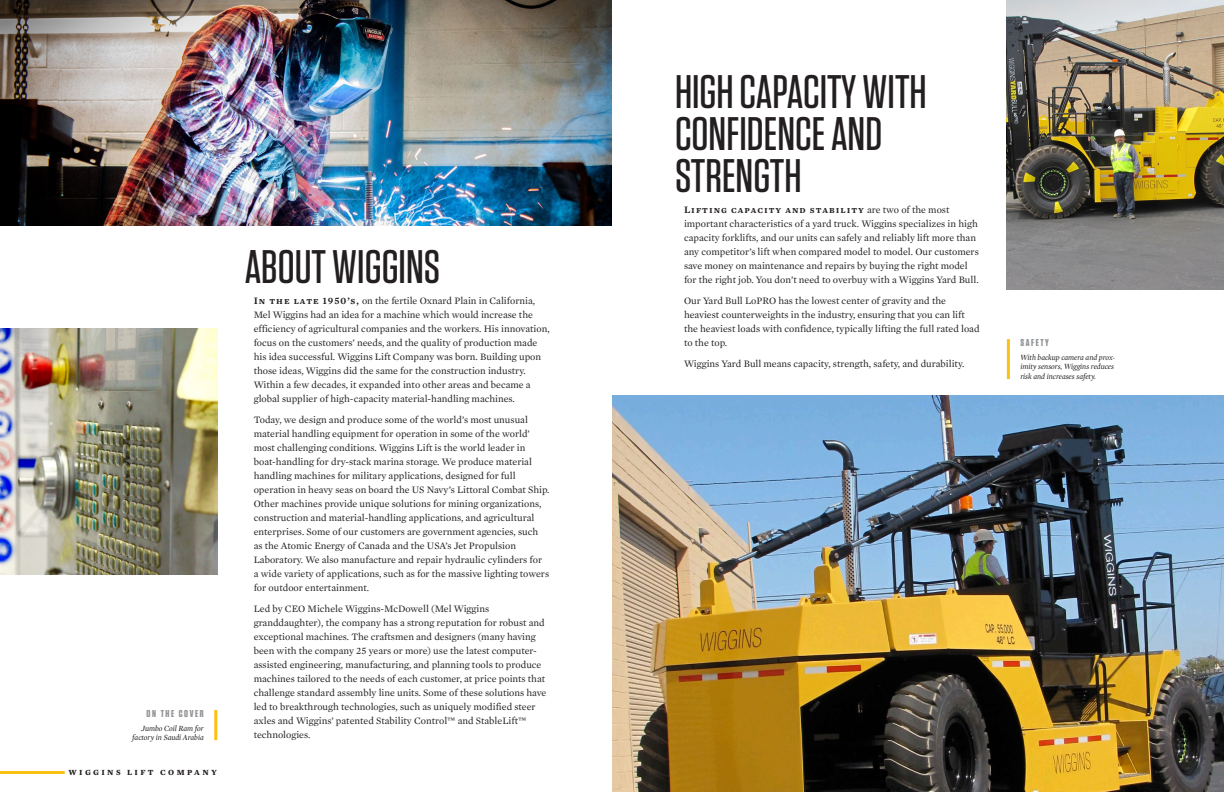
<style>
.page{position:relative;width:1224px;height:792px;background:#fff}
.page>*{position:absolute;margin:0;border:0;box-sizing:border-box;transform-origin:0 0}
.WLC_Header_1{font:500 47px/42px "Tungsten";color:#231f20}
.WLC_Primary_Body{font:10px/14px "Mercury Text G1";color:#231f20}
.WLC_Caption_Header_R{font:700 10px "Tungsten";letter-spacing:.16em;color:#939598}
.WLC_Caption_Header_L{font:700 10px "Tungsten";letter-spacing:.16em;color:#939598}
.WLC_Caption_Left{font:italic 8px/9.3px "Mercury Display";color:#231f20}
.WLC_Caption_Right{font:italic 8px/9px "Mercury Display";color:#231f20;text-align:right}
.t1{font:700 8px "Mercury Text G3";letter-spacing:.3em;color:#231f20}
.s1{font-family:"Mercury Text G1 Semibold SC"}
</style>
<div class="page">
<hr style="left:0;top:771px;width:65px;height:3px;background:#fbc112">
<img style="left:1007px;top:0;width:217px;height:290px">
<hr style="left:214px;top:710px;width:3px;height:30px;background:#fbc112">
<img style="left:612px;top:395px;width:612px;height:397px">
<img style="left:0;top:0;width:612px;height:225px">
<img style="left:0;top:328px;width:217px;height:247px">
<hr style="left:1007px;top:339px;width:3px;height:40px;background:#fbc112">
<p class="WLC_Caption_Header_R" style="left:147px;top:708px;width:59px">ON THE COVER</p>
<p class="WLC_Caption_Right" style="left:132px;top:724px;width:73px">Jumbo Coil Ram for factory in Saudi Arabia</p>
<p class="t1" style="left:69px;top:767px;width:150px">WIGGINS LIFT COMPANY</p>
<p class="WLC_Header_1" style="left:245px;top:246px;width:197px">ABOUT WIGGINS</p>
<p class="WLC_Primary_Body" style="left:254px;top:294px;width:297px"><span class="s1">In the late 1950’s,</span> on the fertile Oxnard Plain in California, Mel Wiggins had an idea for a machine which would increase the efficiency of agricultural companies and the workers. His innovation, focus on the customers’ needs, and the quality of production made his idea successful. Wiggins Lift Company was born. Building upon those ideas, Wiggins did the same for the construction industry.<br>Within a few decades, it expanded into other areas and became a global supplier of high-capacity material-handling machines.</p>
<p class="WLC_Primary_Body" style="left:254px;top:413px;width:297px">Today, we design and produce some of the world’s most unusual material handling equipment for operation in some of the world’ most challenging conditions. Wiggins Lift is the world leader in boat-handling for dry-stack marina storage. We produce material handling machines for military applications, designed for full operation in heavy seas on board the US Navy’s Littoral Combat Ship.<br>Other machines provide unique solutions for mining organizations, construction and material-handling applications, and agricultural enterprises. Some of our customers are government agencies, such as the Atomic Energy of Canada and the USA’s Jet Propulsion Laboratory. We also manufacture and repair hydraulic cylinders for<br>a wide variety of applications, such as for the massive lighting towers for outdoor entertainment.</p>
<p class="WLC_Primary_Body" style="left:254px;top:602px;width:294px">Led by CEO Michele Wiggins-McDowell (Mel Wiggins granddaughter), the company has a strong reputation for robust and exceptional machines. The craftsmen and designers (many having been with the company 25 years or more) use the latest computer&shy;assisted engineering, manufacturing, and planning tools to produce machines tailored to the needs of each customer, at price points that challenge standard assembly line units. Some of these solutions have led to breakthrough technologies, such as uniquely modified steer axles and Wiggins’ patented Stability Control™ and StableLift™ technologies.</p>
<p class="WLC_Header_1" style="left:675px;top:71px;width:253px">HIGH CAPACITY WITH<br>CONFIDENCE AND<br>STRENGTH</p>
<p class="WLC_Primary_Body" style="left:684px;top:203px;width:296px"><span class="s1">Lifting capacity and stability</span> are two of the most important characteristics of a yard truck. Wiggins specializes in high capacity forklifts, and our units can safely and reliably lift more than any competitor’s lift when compared model to model. Our customers save money on maintenance and repairs by buying the right model for the right job. You don’t need to overbuy with a Wiggins Yard Bull.</p>
<p class="WLC_Primary_Body" style="left:684px;top:294px;width:297px">Our Yard Bull LoPRO has the lowest center of gravity and the heaviest counterweights in the industry, ensuring that you can lift the heaviest loads with confidence, typically lifting the full rated load to the top.</p>
<p class="WLC_Primary_Body" style="left:684px;top:357px;width:282px">Wiggins Yard Bull means capacity, strength, safety, and durability.</p>
<p class="WLC_Caption_Header_L" style="left:1020px;top:337px;width:30px">SAFETY</p>
<p class="WLC_Caption_Left" style="left:1020px;top:353px;width:97px">With backup camera and prox&shy;imity sensors, Wiggins reduces risk and increases safety.</p>
</div>
